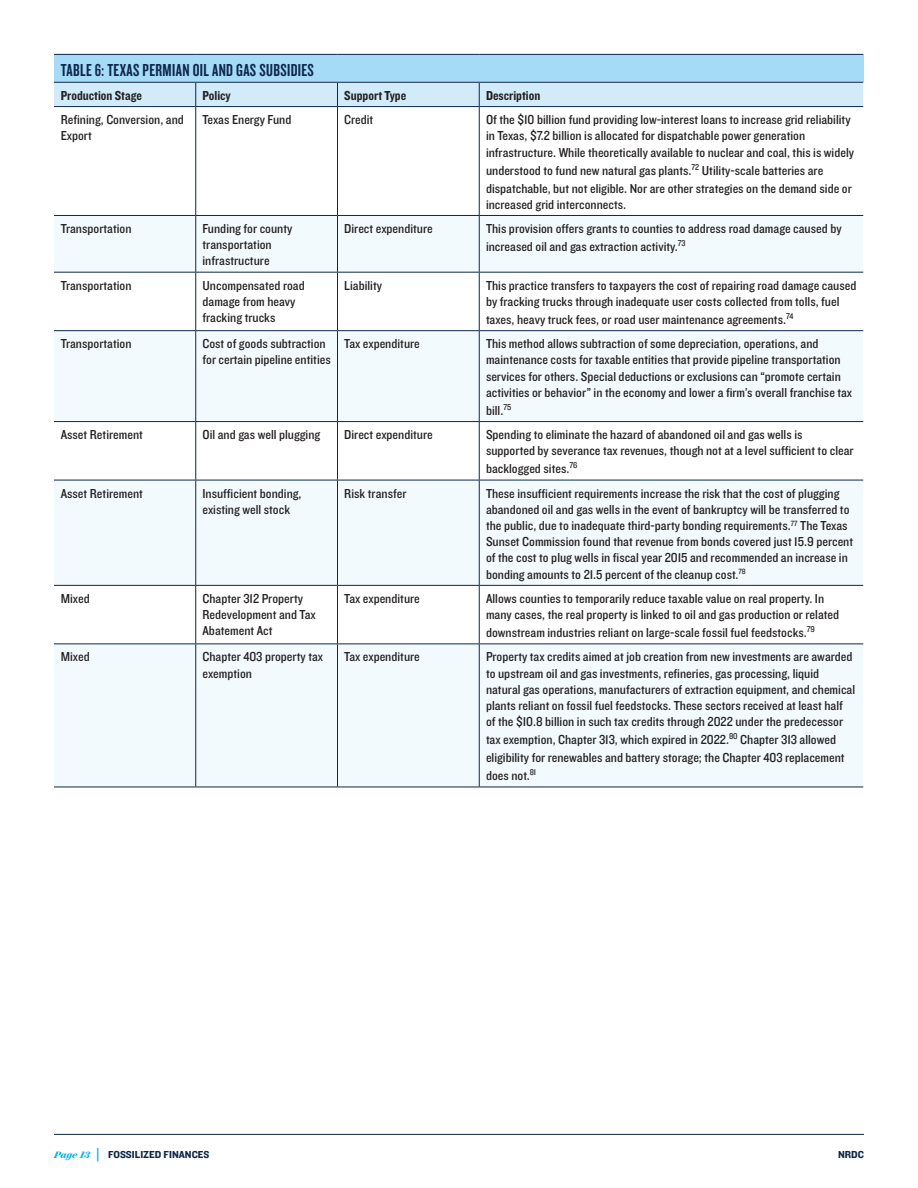
<style>
.page{position:relative;width:918px;height:1188px;background:#fff}
.page>*{position:absolute;margin:0;border:0;box-sizing:border-box;transform-origin:0 0}
.t1{font:18px "Knockout 48 Featherweight";letter-spacing:.02em;color:#0e274a}
.t2{font:13.5px/16.2px "Knockout 30 Junior Welterwt";color:#231f20}
.t3{font:13.5px "Knockout 50 Welterweight";color:#231f20}
.t4{font:10.5px "Knockout 51 Middleweight";color:#0e274a}
.s1{font-family:"Surveyor Display";font-weight:700;font-style:italic;color:#00b2eb}
.s2{font-size:16.5px;color:#00b2eb}
</style>
<div class="page">
<hr style="left:54px;top:1134px;width:810px;height:1px;background:#0e274a">
<div style="left:54px;top:54px;width:809px;height:28px;background:#a5dbf6"></div>
<svg style="left:54px;top:216px;width:809px;height:571px;fill:#f3fafd"></svg>
<hr style="left:54px;top:54px;width:142px;height:1px;background:#0e274a">
<hr style="left:196px;top:54px;width:142px;height:1px;background:#0e274a">
<hr style="left:338px;top:54px;width:141px;height:1px;background:#0e274a">
<hr style="left:479px;top:54px;width:384px;height:1px;background:#0e274a">
<div style="left:54px;top:82px;width:809px;height:24px;background:#d1ebf9"></div>
<hr style="left:54px;top:106px;width:142px;height:1px;background:#0e274a">
<hr style="left:196px;top:106px;width:142px;height:1px;background:#0e274a">
<hr style="left:338px;top:106px;width:141px;height:1px;background:#0e274a">
<hr style="left:479px;top:106px;width:384px;height:1px;background:#0e274a">
<hr style="left:195px;top:107px;width:1px;height:108px;background:#0e274a">
<hr style="left:337px;top:107px;width:1px;height:108px;background:#0e274a">
<hr style="left:479px;top:107px;width:1px;height:108px;background:#0e274a">
<hr style="left:54px;top:215px;width:142px;height:1px;background:#0e274a">
<hr style="left:196px;top:215px;width:142px;height:1px;background:#0e274a">
<hr style="left:195px;top:216px;width:1px;height:56px;background:#0e274a">
<hr style="left:338px;top:215px;width:141px;height:1px;background:#0e274a">
<hr style="left:337px;top:216px;width:1px;height:56px;background:#0e274a">
<hr style="left:479px;top:215px;width:384px;height:1px;background:#0e274a">
<hr style="left:479px;top:216px;width:1px;height:56px;background:#0e274a">
<hr style="left:54px;top:272px;width:142px;height:1px;background:#0e274a">
<hr style="left:196px;top:272px;width:142px;height:1px;background:#0e274a">
<hr style="left:195px;top:273px;width:1px;height:57px;background:#0e274a">
<hr style="left:338px;top:272px;width:141px;height:1px;background:#0e274a">
<hr style="left:337px;top:273px;width:1px;height:57px;background:#0e274a">
<hr style="left:479px;top:272px;width:384px;height:1px;background:#0e274a">
<hr style="left:479px;top:273px;width:1px;height:57px;background:#0e274a">
<hr style="left:54px;top:330px;width:142px;height:1px;background:#0e274a">
<hr style="left:196px;top:330px;width:142px;height:1px;background:#0e274a">
<hr style="left:195px;top:331px;width:1px;height:90px;background:#0e274a">
<hr style="left:338px;top:330px;width:141px;height:1px;background:#0e274a">
<hr style="left:337px;top:331px;width:1px;height:90px;background:#0e274a">
<hr style="left:479px;top:330px;width:384px;height:1px;background:#0e274a">
<hr style="left:479px;top:331px;width:1px;height:90px;background:#0e274a">
<hr style="left:54px;top:421px;width:142px;height:1px;background:#0e274a">
<hr style="left:196px;top:421px;width:142px;height:1px;background:#0e274a">
<hr style="left:195px;top:422px;width:1px;height:58px;background:#0e274a">
<hr style="left:338px;top:421px;width:141px;height:1px;background:#0e274a">
<hr style="left:337px;top:422px;width:1px;height:58px;background:#0e274a">
<hr style="left:479px;top:421px;width:384px;height:1px;background:#0e274a">
<hr style="left:479px;top:422px;width:1px;height:58px;background:#0e274a">
<hr style="left:54px;top:480px;width:142px;height:1px;background:#0e274a">
<hr style="left:196px;top:480px;width:142px;height:1px;background:#0e274a">
<hr style="left:195px;top:480px;width:1px;height:105px;background:#0e274a">
<hr style="left:338px;top:480px;width:141px;height:1px;background:#0e274a">
<hr style="left:337px;top:480px;width:1px;height:105px;background:#0e274a">
<hr style="left:479px;top:480px;width:384px;height:1px;background:#0e274a">
<hr style="left:479px;top:480px;width:1px;height:105px;background:#0e274a">
<hr style="left:54px;top:585px;width:142px;height:1px;background:#0e274a">
<hr style="left:196px;top:585px;width:142px;height:1px;background:#0e274a">
<hr style="left:195px;top:586px;width:1px;height:57px;background:#0e274a">
<hr style="left:338px;top:585px;width:141px;height:1px;background:#0e274a">
<hr style="left:337px;top:586px;width:1px;height:57px;background:#0e274a">
<hr style="left:479px;top:585px;width:384px;height:1px;background:#0e274a">
<hr style="left:479px;top:586px;width:1px;height:57px;background:#0e274a">
<hr style="left:54px;top:643px;width:142px;height:1px;background:#0e274a">
<hr style="left:196px;top:643px;width:142px;height:1px;background:#0e274a">
<hr style="left:195px;top:644px;width:1px;height:143px;background:#0e274a">
<hr style="left:338px;top:643px;width:141px;height:1px;background:#0e274a">
<hr style="left:337px;top:644px;width:1px;height:143px;background:#0e274a">
<hr style="left:479px;top:643px;width:384px;height:1px;background:#0e274a">
<hr style="left:479px;top:644px;width:1px;height:143px;background:#0e274a">
<hr style="left:54px;top:787px;width:142px;height:1px;background:#0e274a">
<hr style="left:196px;top:787px;width:142px;height:1px;background:#0e274a">
<hr style="left:338px;top:787px;width:141px;height:1px;background:#0e274a">
<hr style="left:479px;top:787px;width:384px;height:1px;background:#0e274a">
<h1 class="t1" style="left:61px;top:59px;width:255px">TABLE 6: TEXAS PERMIAN OIL AND GAS SUBSIDIES</h1>
<p class="t3" style="left:61px;top:86px;width:83px">Production Stage</p>
<p class="t3" style="left:202px;top:86px;width:30px">Policy</p>
<p class="t3" style="left:344px;top:86px;width:64px">Support Type</p>
<p class="t3" style="left:486px;top:86px;width:56px">Description</p>
<p class="t2" style="left:61px;top:111px;width:125px">Refining, Conversion, and<br>Export</p>
<p class="t2" style="left:202px;top:111px;width:90px">Texas Energy Fund</p>
<p class="t2" style="left:344px;top:111px;width:31px">Credit</p>
<p class="t2" style="left:486px;top:111px;width:370px">Of the $10 billion fund providing low-interest loans to increase grid reliability in Texas, $7.2 billion is allocated for dispatchable power generation infrastructure. While theoretically available to nuclear and coal, this is widely</p>
<p class="t2" style="left:486px;top:160px;width:367px;line-height:18px">understood to fund new natural gas plants.<sup>72</sup> Utility-scale batteries are dispatchable, but not eligible. Nor are other strategies on the demand side or</p>
<p class="t2" style="left:486px;top:196px;width:142px">increased grid interconnects.</p>
<p class="t2" style="left:61px;top:220px;width:72px">Transportation</p>
<p class="t2" style="left:202px;top:220px;width:92px">Funding for county transportation infrastructure</p>
<p class="t2" style="left:344px;top:220px;width:90px">Direct expenditure</p>
<p class="t2" style="left:486px;top:219px;width:357px;line-height:18px">This provision offers grants to counties to address road damage caused by increased oil and gas extraction activity.<sup>73</sup></p>
<p class="t2" style="left:61px;top:277px;width:72px">Transportation</p>
<p class="t2" style="left:202px;top:277px;width:104px">Uncompensated road damage from heavy fracking trucks</p>
<p class="t2" style="left:344px;top:277px;width:39px">Liability</p>
<p class="t2" style="left:486px;top:277px;width:372px">This practice transfers to taxpayers the cost of repairing road damage caused by fracking trucks through inadequate user costs collected from tolls, fuel</p>
<p class="t2" style="left:486px;top:311px;width:309px">taxes, heavy truck fees, or road user maintenance agreements.<sup>74</sup></p>
<p class="t2" style="left:61px;top:335px;width:72px">Transportation</p>
<p class="t2" style="left:202px;top:335px;width:130px">Cost of goods subtraction for certain pipeline entities</p>
<p class="t2" style="left:344px;top:335px;width:77px">Tax expenditure</p>
<p class="t2" style="left:486px;top:335px;width:368px">This method allows subtraction of some depreciation, operations, and maintenance costs for taxable entities that provide pipeline transportation services for others. Special deductions or exclusions can “promote certain activities or behavior” in the economy and lower a firm’s overall franchise tax</p>
<p class="t2" style="left:486px;top:402px;width:27px">bill.<sup>75</sup></p>
<p class="t2" style="left:61px;top:426px;width:84px">Asset Retirement</p>
<p class="t2" style="left:202px;top:426px;width:119px">Oil and gas well plugging</p>
<p class="t2" style="left:344px;top:426px;width:90px">Direct expenditure</p>
<p class="t2" style="left:486px;top:426px;width:369px">Spending to eliminate the hazard of abandoned oil and gas wells is supported by severance tax revenues, though not at a level sufficient to clear</p>
<p class="t2" style="left:486px;top:460px;width:93px">backlogged sites.<sup>76</sup></p>
<p class="t2" style="left:61px;top:484px;width:84px">Asset Retirement</p>
<p class="t2" style="left:202px;top:484px;width:101px">Insufficient bonding, existing well stock</p>
<p class="t2" style="left:344px;top:484px;width:64px">Risk transfer</p>
<p class="t2" style="left:486px;top:484px;width:369px">These insufficient requirements increase the risk that the cost of plugging abandoned oil and gas wells in the event of bankruptcy will be transferred to the public, due to inadequate third-party bonding requirements.<sup>77</sup> The Texas Sunset Commission found that revenue from bonds covered just 15.9 percent of the cost to plug wells in fiscal year 2015 and recommended an increase in bonding amounts to 21.5 percent of the cleanup cost.<sup>78</sup></p>
<p class="t2" style="left:61px;top:590px;width:30px">Mixed</p>
<p class="t2" style="left:202px;top:590px;width:115px">Chapter 312 Property<br>Redevelopment and Tax<br>Abatement Act</p>
<p class="t2" style="left:344px;top:590px;width:77px">Tax expenditure</p>
<p class="t2" style="left:486px;top:590px;width:355px">Allows counties to temporarily reduce taxable value on real property. In many cases, the real property is linked to oil and gas production or related</p>
<p class="t2" style="left:486px;top:624px;width:331px">downstream industries reliant on large-scale fossil fuel feedstocks.<sup>79</sup></p>
<p class="t2" style="left:61px;top:648px;width:30px">Mixed</p>
<p class="t2" style="left:202px;top:648px;width:122px">Chapter 403 property tax exemption</p>
<p class="t2" style="left:344px;top:648px;width:77px">Tax expenditure</p>
<p class="t2" style="left:486px;top:648px;width:371px">Property tax credits aimed at job creation from new investments are awarded to upstream oil and gas investments, refineries, gas processing, liquid natural gas operations, manufacturers of extraction equipment, and chemical plants reliant on fossil fuel feedstocks. These sectors received at least half of the $10.8 billion in such tax credits through 2022 under the predecessor</p>
<p class="t2" style="left:486px;top:730px;width:360px;line-height:18px">tax exemption, Chapter 313, which expired in 2022.<sup>80</sup> Chapter 313 allowed eligibility for renewables and battery storage; the Chapter 403 replacement does not.<sup>81</sup></p>
<p class="t4" style="left:54px;top:1147px;width:157px"><span class="s1">Page 13</span> <span class="s2">|</span> FOSSILIZED FINANCES</p>
<p class="t4" style="left:838px;top:1147px;width:27px">NRDC</p>
</div>
